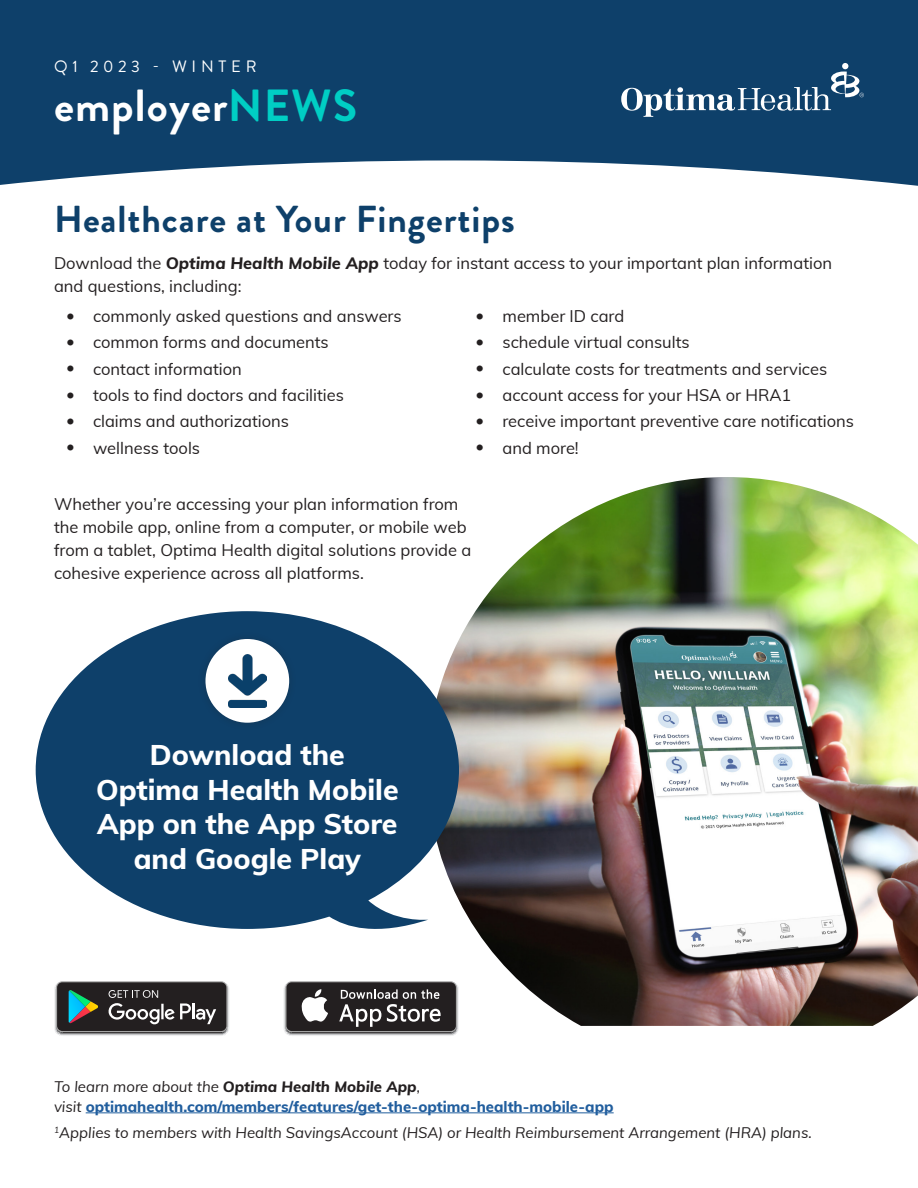
<style>
.page{position:relative;width:918px;height:1188px;background:#fff}
.page>*{position:absolute;margin:0;border:0;box-sizing:border-box;transform-origin:0 0}
.t1{font:700 45px "Brandon Grotesque";letter-spacing:.025em;color:#fff}
.OHP_Main_Headline_NE{font:700 37.5px "Brandon Grotesque";letter-spacing:.025em;color:#0e406a}
.OHP_Body_Copy_Headin{font:800 28.5px/34.5px "Muli";color:#fff;text-align:center}
.OHP_Body_Copy_NEW1{font:16.5px/23.1px "Muli";color:#231f20}
.t2{font:16.5px "Brandon Grotesque";letter-spacing:.285em;color:#fff}
.OHP_Footnote_Disclai{font:800 15px/19.5px "Muli";color:#215e9e}
.OHP_Footnote_Disclai-2{font:italic 15px "Muli";color:#231f20}
.s1{color:#00cec4}
.s2{font-weight:800;font-style:italic}
.s3{font-weight:400;font-style:italic;color:#231f20}
.s4{font-style:italic;color:#231f20}
</style>
<div class="page">
<img style="left:459px;top:477px;width:459px;height:549px">
<hr style="left:86px;top:1112px;width:528px;height:1px;background:#215e9e">
<svg style="left:54px;top:981px;width:175px;height:55px;background:#4b4d4d"></svg>
<svg style="left:283px;top:981px;width:176px;height:55px;background:#595657"></svg>
<svg style="left:36px;top:611px;width:423px;height:318px;fill:#0e406a"></svg>
<div style="left:197px;top:631px;width:100px;height:100px;background:#0e406a"></div>
<div style="left:205px;top:639px;width:84px;height:84px;background:#fff;border-radius:50%"></div>
<img style="left:228px;top:654px;width:39px;height:54px">
<svg style="left:0;top:0;width:918px;height:186px;background:#265378"></svg>
<svg style="left:621px;top:63px;width:243px;height:54px;background:#325d80"></svg>
<p class="t2" style="left:54px;top:55px;width:204px">Q1 2023 - WINTER</p>
<h1 class="t1" style="left:54px;top:74px;width:305px">employer<span class="s1">NEWS</span></h1>
<p class="OHP_Main_Headline_NE" style="left:54px;top:193px;width:462px">Healthcare at Your Fingertips</p>
<p class="OHP_Body_Copy_NEW1" style="left:54px;top:251px;width:780px">Download the <span class="s2">Optima Health Mobile App</span> today for instant access to your important plan information and questions, including:</p>
<p class="OHP_Body_Copy_NEW1" style="left:66px;top:304px;width:337px">• commonly asked questions and answers</p>
<p class="OHP_Body_Copy_NEW1" style="left:66px;top:330px;width:264px">• common forms and documents</p>
<p class="OHP_Body_Copy_NEW1" style="left:66px;top:356px;width:177px">• contact information</p>
<p class="OHP_Body_Copy_NEW1" style="left:66px;top:383px;width:279px">• tools to find doctors and facilities</p>
<p class="OHP_Body_Copy_NEW1" style="left:66px;top:409px;width:225px">• claims and authorizations</p>
<p class="OHP_Body_Copy_NEW1" style="left:66px;top:435px;width:136px">• wellness tools</p>
<p class="OHP_Body_Copy_NEW1" style="left:476px;top:304px;width:150px">• member ID card</p>
<p class="OHP_Body_Copy_NEW1" style="left:476px;top:330px;width:216px">• schedule virtual consults</p>
<p class="OHP_Body_Copy_NEW1" style="left:476px;top:356px;width:353px">• calculate costs for treatments and services</p>
<p class="OHP_Body_Copy_NEW1" style="left:476px;top:383px;width:317px">• account access for your HSA or HRA1</p>
<p class="OHP_Body_Copy_NEW1" style="left:476px;top:409px;width:380px">• receive important preventive care notifications</p>
<p class="OHP_Body_Copy_NEW1" style="left:476px;top:435px;width:105px">• and more!</p>
<p class="OHP_Body_Copy_NEW1" style="left:54px;top:492px;width:419px">Whether you’re accessing your plan information from the mobile app, online from a computer, or mobile web from a tablet, Optima Health digital solutions provide a cohesive experience across all platforms.</p>
<p class="OHP_Body_Copy_Headin" style="left:96px;top:736px;width:304px">Download the<br>Optima Health Mobile<br>App on the App Store and Google Play</p>
<p class="OHP_Footnote_Disclai" style="left:54px;top:1076px;width:561px"><span class="s3">To learn more about the</span> <span class="s4">Optima Health Mobile App</span><span class="s3">,<br>visit</span> optimahealth.com/members/features/get-the-optima-health-mobile-app</p>
<p class="OHP_Footnote_Disclai-2" style="left:54px;top:1122px;width:759px"><sup>1</sup>Applies to members with Health SavingsAccount (HSA) or Health Reimbursement Arrangement (HRA) plans.</p>
</div>
